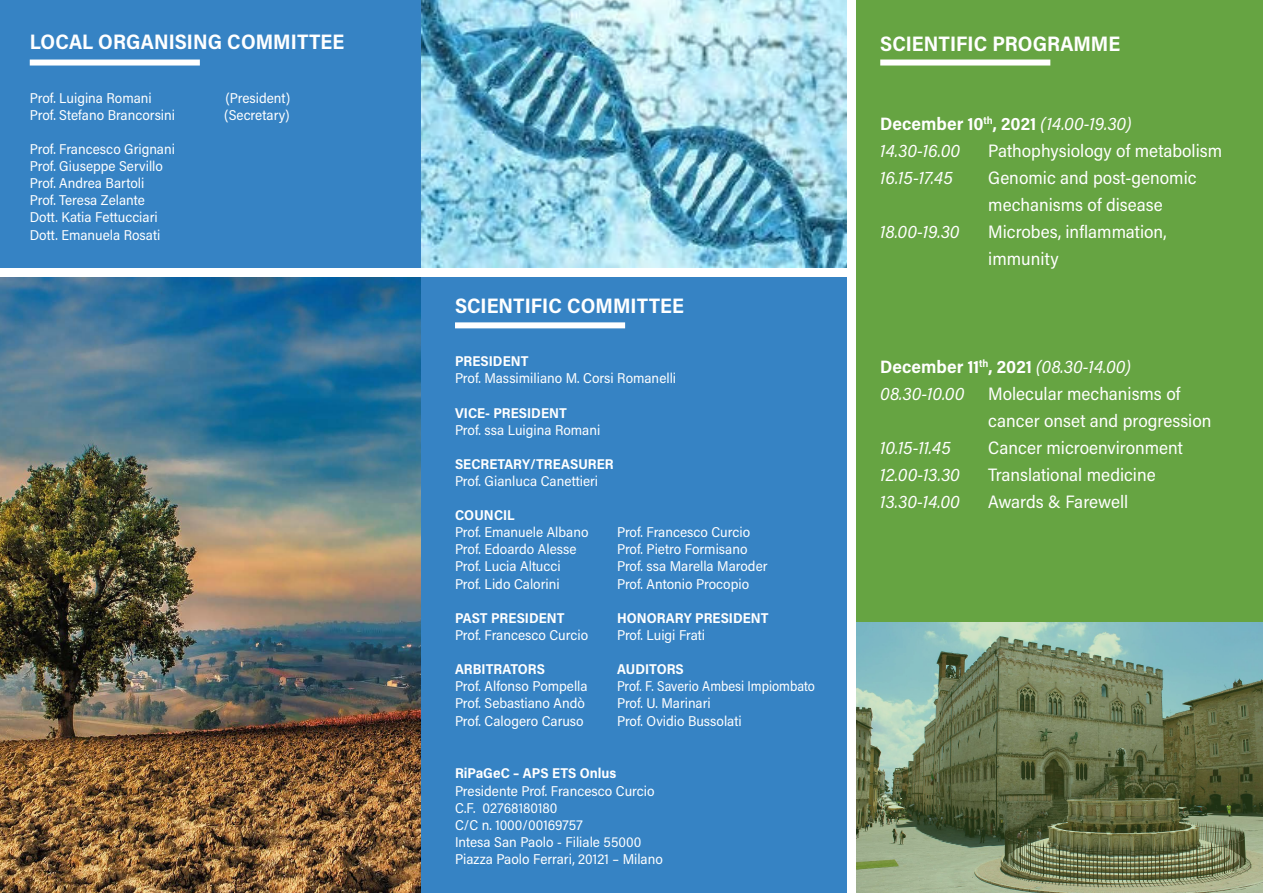
<style>
.page{position:relative;width:1263px;height:893px;background:#fff}
.page>*{position:absolute;margin:0;border:0;box-sizing:border-box;transform-origin:0 0}
.t1{font:700 21px "Acumin Pro Semi Cond";letter-spacing:.005em;color:#fff}
.t2{font:18px/27px "Acumin Pro Semi Cond";color:#fff}
.t3{font:italic 18px "Acumin Pro Semi Cond";color:#fff}
.t4{font:700 18px "Acumin Pro Semi Cond";letter-spacing:.005em;color:#fff}
.t5{font:14.25px "Acumin Pro Semi Cond";color:#fff}
.t6{font:700 14.25px "Acumin Pro Semi Cond";color:#fff}
.t7{font:14.25px "Acumin Pro Semi Cond";color:#fff;scale:.95 1}
.s1{font-weight:400;font-style:italic}
</style>
<div class="page">
<div style="left:0;top:0;width:846px;height:268px;background:#3683c4"></div>
<img style="left:421px;top:0;width:425px;height:268px">
<div style="left:421px;top:277px;width:425px;height:616px;background:#3683c4"></div>
<img style="left:0;top:277px;width:421px;height:616px">
<div style="left:857px;top:0;width:406px;height:893px;background:#66a442"></div>
<div style="left:30px;top:60px;width:170px;height:6px;background:#fff"></div>
<img style="left:857px;top:623px;width:406px;height:270px">
<div style="left:880px;top:60px;width:170px;height:6px;background:#fff"></div>
<div style="left:455px;top:322px;width:170px;height:6px;background:#fff"></div>
<p class="t1" style="left:30px;top:27px;width:316px">LOCAL ORGANISING COMMITTEE</p>
<p class="t5" style="left:30px;top:88px;width:124px">Prof. Luigina Romani</p>
<p class="t5" style="left:225px;top:88px;width:66px">(President)</p>
<p class="t5" style="left:30px;top:105px;width:147px">Prof. Stefano Brancorsini</p>
<p class="t5" style="left:224px;top:105px;width:67px">(Secretary)</p>
<p class="t5" style="left:30px;top:139px;width:147px">Prof. Francesco Grignani</p>
<p class="t5" style="left:30px;top:156px;width:135px">Prof. Giuseppe Servillo</p>
<p class="t5" style="left:30px;top:173px;width:116px">Prof. Andrea Bartoli</p>
<p class="t5" style="left:30px;top:190px;width:117px">Prof. Teresa Zelante</p>
<p class="t5" style="left:30px;top:207px;width:129px">Dott. Katia Fettucciari</p>
<p class="t5" style="left:30px;top:225px;width:132px">Dott. Emanuela Rosati</p>
<p class="t1" style="left:455px;top:291px;width:231px">SCIENTIFIC COMMITTEE</p>
<p class="t6" style="left:455px;top:351px;width:75px">PRESIDENT</p>
<p class="t5" style="left:455px;top:368px;width:223px">Prof. Massimiliano M. Corsi Romanelli</p>
<p class="t6" style="left:455px;top:402px;width:113px">VICE- PRESIDENT</p>
<p class="t5" style="left:455px;top:420px;width:147px">Prof. ssa Luigina Romani</p>
<p class="t6" style="left:455px;top:454px;width:160px">SECRETARY/TREASURER</p>
<p class="t5" style="left:455px;top:471px;width:145px">Prof. Gianluca Canettieri</p>
<p class="t6" style="left:455px;top:505px;width:61px">COUNCIL</p>
<p class="t5" style="left:455px;top:522px;width:135px">Prof. Emanuele Albano</p>
<p class="t5" style="left:617px;top:522px;width:135px">Prof. Francesco Curcio</p>
<p class="t5" style="left:455px;top:539px;width:123px">Prof. Edoardo Alesse</p>
<p class="t5" style="left:617px;top:539px;width:132px">Prof. Pietro Formisano</p>
<p class="t5" style="left:455px;top:557px;width:107px">Prof. Lucia Altucci</p>
<p class="t5" style="left:617px;top:557px;width:152px">Prof. ssa Marella Maroder</p>
<p class="t5" style="left:455px;top:574px;width:106px">Prof. Lido Calorini</p>
<p class="t5" style="left:617px;top:574px;width:134px">Prof. Antonio Procopio</p>
<p class="t6" style="left:455px;top:608px;width:111px">PAST PRESIDENT</p>
<p class="t6" style="left:617px;top:608px;width:153px">HONORARY PRESIDENT</p>
<p class="t5" style="left:455px;top:625px;width:135px">Prof. Francesco Curcio</p>
<p class="t5" style="left:617px;top:625px;width:90px">Prof. Luigi Frati</p>
<p class="t6" style="left:455px;top:659px;width:92px">ARBITRATORS</p>
<p class="t6" style="left:617px;top:659px;width:68px">AUDITORS</p>
<p class="t5" style="left:455px;top:676px;width:134px">Prof. Alfonso Pompella</p>
<p class="t7" style="left:617px;top:676px;width:210px">Prof. F. Saverio Ambesi Impiombato</p>
<p class="t5" style="left:455px;top:693px;width:131px">Prof. Sebastiano Andò</p>
<p class="t5" style="left:617px;top:693px;width:95px">Prof. U. Marinari</p>
<p class="t5" style="left:455px;top:711px;width:130px">Prof. Calogero Caruso</p>
<p class="t5" style="left:617px;top:711px;width:126px">Prof. Ovidio Bussolati</p>
<p class="t6" style="left:455px;top:763px;width:163px">RiPaGeC – APS ETS Onlus</p>
<p class="t5" style="left:455px;top:781px;width:201px">Presidente Prof. Francesco Curcio</p>
<p class="t5" style="left:455px;top:798px;width:104px">C.F. 02768180180</p>
<p class="t5" style="left:455px;top:815px;width:129px">C/C n. 1000/00169757</p>
<p class="t5" style="left:455px;top:832px;width:188px">Intesa San Paolo - Filiale 55000</p>
<p class="t5" style="left:455px;top:849px;width:209px">Piazza Paolo Ferrari, 20121 – Milano</p>
<p class="t1" style="left:880px;top:28px;width:242px">SCIENTIFIC PROGRAMME</p>
<p class="t4" style="left:880px;top:111px;width:253px">December 10<sup>th</sup>, 2021 <span class="s1">(14.00-19.30)</span></p>
<p class="t3" style="left:880px;top:138px;width:81px">14.30-16.00</p>
<p class="t2" style="left:988px;top:136px;width:235px">Pathophysiology of metabolism</p>
<p class="t3" style="left:880px;top:165px;width:74px">16.15-17.45</p>
<p class="t2" style="left:988px;top:163px;width:210px">Genomic and post-genomic</p>
<p class="t2" style="left:988px;top:190px;width:176px">mechanisms of disease</p>
<p class="t3" style="left:880px;top:219px;width:81px">18.00-19.30</p>
<p class="t2" style="left:988px;top:217px;width:180px">Microbes, inflammation, immunity</p>
<p class="t4" style="left:880px;top:354px;width:252px">December 11<sup>th</sup>, 2021 <span class="s1">(08.30-14.00)</span></p>
<p class="t3" style="left:880px;top:381px;width:86px">08.30-10.00</p>
<p class="t2" style="left:988px;top:379px;width:225px">Molecular mechanisms of cancer onset and progression</p>
<p class="t3" style="left:880px;top:435px;width:72px">10.15-11.45</p>
<p class="t2" style="left:988px;top:433px;width:196px">Cancer microenvironment</p>
<p class="t3" style="left:880px;top:462px;width:81px">12.00-13.30</p>
<p class="t2" style="left:988px;top:460px;width:169px">Translational medicine</p>
<p class="t3" style="left:880px;top:489px;width:81px">13.30-14.00</p>
<p class="t2" style="left:988px;top:487px;width:142px">Awards &amp; Farewell</p>
</div>
